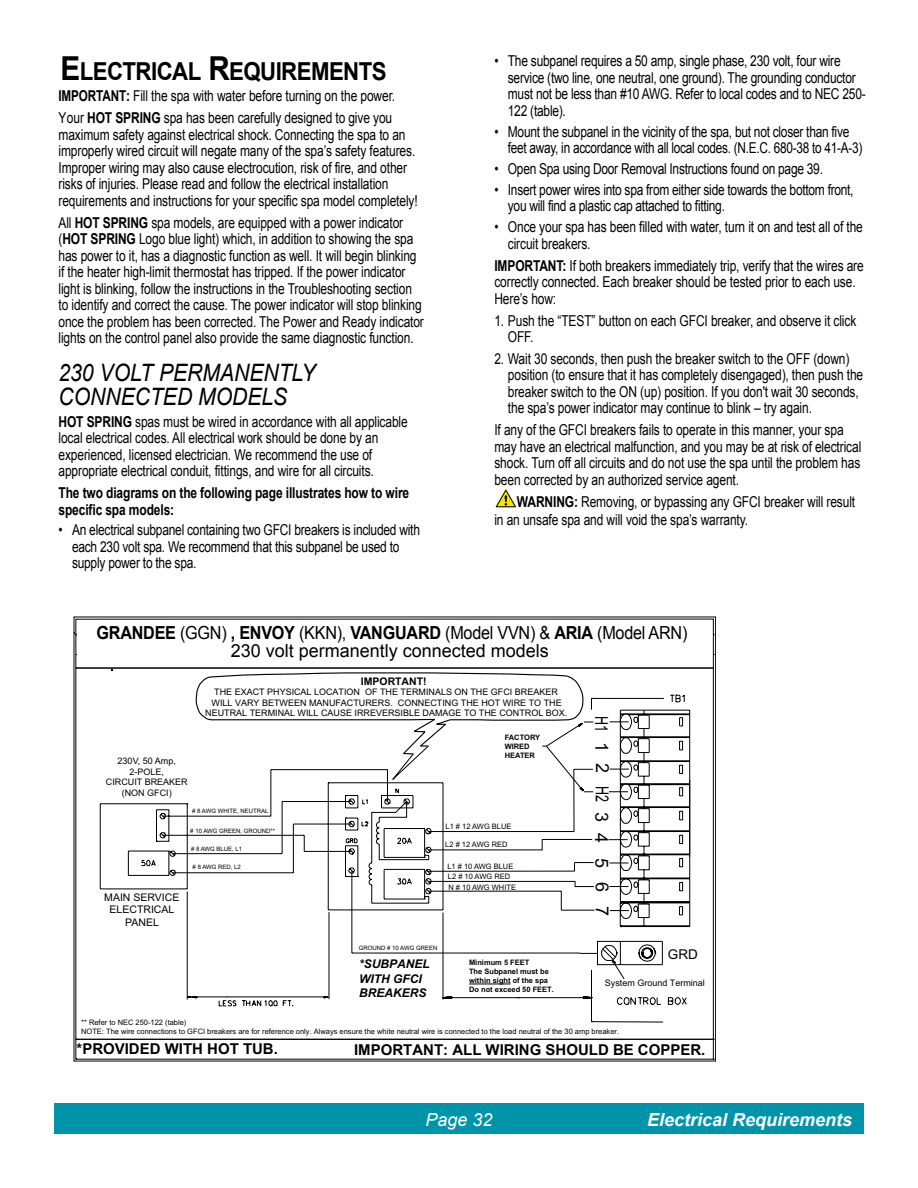
<style>
.page{position:relative;width:918px;height:1188px;background:#fff}
.page>*{position:absolute;margin:0;border:0;box-sizing:border-box;transform-origin:0 0}
.t1{font:700 24.75px "Arial";letter-spacing:-.025em;color:#000;scale:.9 1}
.t2{font:italic 24px/24px "Arial";color:#000;scale:.88 1}
.t3{font:18px/18px "Arial";color:#000;text-align:center;scale:.9 1}
.t4{font:italic 700 18px "Arial";color:#fff}
.t5{font:18px "Arial";color:#000}
.t6{font:italic 18px "Arial";color:#fff}
.t7{font:18px "Arial";color:#000;scale:.69 1}
.t8{font:15px/16.5px "Arial";letter-spacing:-.01em;color:#000;scale:.8 1}
.t9{font:700 15px/16.5px "Arial";letter-spacing:-.01em;color:#000;scale:.8 1}
.t10{font:700 15px "Arial";letter-spacing:-.01em;color:#000}
.t11{font:13.5px "Arial";color:#000}
.t12{font:italic 700 12px/14.4px "Arial";color:#000}
.t13{font:10.5px/12.6px "Arial";color:#000;text-align:center}
.t14{font:700 10.5px "Arial";color:#000}
.t15{font:9px/10.8px "Arial";color:#000;text-align:center}
.t16{font:7.5px "Arial";color:#000}
.t17{font:700 7.5px/9px "Arial";color:#000}
.t18{font:6px "Arial";color:#000}
.s1{font-size:33px}
.s2{font-weight:700}
</style>
<div class="page">
<div style="left:54px;top:1103px;width:810px;height:31px;background:#0094aa"></div>
<svg style="left:496px;top:489px;width:20px;height:19px"></svg>
<svg style="left:76px;top:654px;width:638px;height:385px"></svg>
<svg style="left:99px;top:999px;width:566px;height:24px"></svg>
<svg style="left:128px;top:980px;width:559px;height:25px"></svg>
<svg style="left:76px;top:632px;width:445px;height:367px"></svg>
<hr style="left:76px;top:1039px;width:637px;height:1px;background:#000">
<svg style="left:713px;top:1039px;width:1px;height:20px"></svg>
<svg style="left:76px;top:1040px;width:1px;height:19px"></svg>
<hr style="left:76px;top:619px;width:637px;height:1px;background:#000">
<hr style="left:713px;top:619px;width:1px;height:36px;background:#000">
<hr style="left:76px;top:668px;width:637px;height:1px;background:#000">
<hr style="left:469px;top:984px;width:42px;height:1px;background:#000">
<svg style="left:159px;top:672px;width:531px;height:308px"></svg>
<div style="left:78px;top:622px;width:624px;height:40px;background:#fff"></div>
<h1 class="t1" style="left:61px;top:54px;width:362px"><span class="s1">E</span> LECTRICAL <span class="s1">R</span>EQUIREMENTS</h1>
<p class="t8" style="left:58px;top:85px;width:422px;line-height:21.9px"><span class="s2">IMPORTANT:</span> Fill the spa with water before turning on the power.<br>Your <span class="s2">HOT SPRING</span> spa has been carefully designed to give you</p>
<p class="t8" style="left:59px;top:126px;width:451px">maximum safety against electrical shock. Connecting the spa to an improperly wired circuit will negate many of the spa’s safety features.<br>Improper wiring may also cause electrocution, risk of fire, and other risks of injuries. Please read and follow the electrical installation requirements and instructions for your specific spa model completely!</p>
<p class="t8" style="left:59px;top:214px;width:458px">All <span class="s2">HOT SPRING</span> spa models, are equipped with a power indicator (<span class="s2">HOT SPRING</span> Logo blue light) which, in addition to showing the spa has power to it, has a diagnostic function as well. It will begin blinking if the heater high-limit thermostat has tripped. If the power indicator light is blinking, follow the instructions in the Troubleshooting section to identify and correct the cause. The power indicator will stop blinking once the problem has been corrected. The Power and Ready indicator lights on the control panel also provide the same diagnostic function.</p>
<h2 class="t2" style="left:58px;top:361px;width:294px">230 VOLT PERMANENTLY<br>CONNECTED MODELS</h2>
<p class="t8" style="left:58px;top:413px;width:438px"><span class="s2">HOT SPRING</span> spas must be wired in accordance with all applicable local electrical codes. All electrical work should be done by an experienced, licensed electrician. We recommend the use of appropriate electrical conduit, fittings, and wire for all circuits.</p>
<p class="t9" style="left:58px;top:485px;width:440px">The two diagrams on the following page illustrates how to wire specific spa models:</p>
<p class="t8" style="left:72px;top:522px;width:437px;text-indent:-14px">• An electrical subpanel containing two GFCI breakers is included with each 230 volt spa. We recommend that this subpanel be used to supply power to the spa.</p>
<p class="t8" style="left:508px;top:53px;width:449px;text-indent:-14px">• The subpanel requires a 50 amp, single phase, 230 volt, four wire service (two line, one neutral, one ground). The grounding conductor must not be less than #10 AWG. Refer to local codes and to NEC 250- 122 (table).</p>
<p class="t8" style="left:508px;top:123px;width:445px;text-indent:-14px">• Mount the subpanel in the vicinity of the spa, but not closer than five feet away, in accordance with all local codes. (N.E.C. 680-38 to 41-A-3)</p>
<p class="t8" style="left:494px;top:161px;width:412px">• Open Spa using Door Removal Instructions found on page 39.</p>
<p class="t8" style="left:508px;top:182px;width:434px;text-indent:-14px">• Insert power wires into spa from either side towards the bottom front, you will find a plastic cap attached to fitting.</p>
<p class="t8" style="left:508px;top:219px;width:445px;text-indent:-14px">• Once your spa has been filled with water, turn it on and test all of the circuit breakers.</p>
<p class="t8" style="left:494px;top:257px;width:463px"><span class="s2">IMPORTANT:</span> If both breakers immediately trip, verify that the wires are correctly connected. Each breaker should be tested prior to each use.<br>Here’s how:</p>
<p class="t8" style="left:508px;top:312px;width:437px;text-indent:-14px">1. Push the “TEST” button on each GFCI breaker, and observe it click<br>OFF.</p>
<p class="t8" style="left:508px;top:351px;width:446px;text-indent:-14px">2. Wait 30 seconds, then push the breaker switch to the OFF (down) position (to ensure that it has completely disengaged), then push the breaker switch to the ON (up) position. If you don't wait 30 seconds, the spa’s power indicator may continue to blink – try again.</p>
<p class="t8" style="left:494px;top:422px;width:460px">If any of the GFCI breakers fails to operate in this manner, your spa may have an electrical malfunction, and you may be at risk of electrical shock. Turn off all circuits and do not use the spa until the problem has been corrected by an authorized service agent.</p>
<p class="t8" style="left:494px;top:493px;width:453px;line-height:18px;text-indent:23px"><span class="s2">WARNING:</span> Removing, or bypassing any GFCI breaker will result in an unsafe spa and will void the spa’s warranty.</p>
<p class="t3" style="left:97px;top:624px;width:658px"><span class="s2">GRANDEE</span> (GGN) <span class="s2">, ENVOY</span> (KKN), <span class="s2">VANGUARD</span> (Model VVN) &amp; <span class="s2">ARIA</span> (Model ARN)<br>230 volt permanently connected models</p>
<p class="t15" style="left:106px;top:755px;width:83px">230V, 50 Amp,<br>2-POLE,<br>CIRCUIT BREAKER (NON GFCI)</p>
<p class="t14" style="left:361px;top:674px;width:67px">IMPORTANT!</p>
<p class="t15" style="left:205px;top:687px;width:364px;line-height:10.4px">THE EXACT PHYSICAL LOCATION OF THE TERMINALS ON THE GFCI BREAKER<br>WILL VARY BETWEEN MANUFACTURERS. CONNECTING THE HOT WIRE TO THE<br>NEUTRAL TERMINAL WILL CAUSE IRREVERSIBLE DAMAGE TO THE CONTROL BOX.</p>
<p class="t17" style="left:505px;top:734px;width:37px">FACTORY<br>WIRED<br>HEATER</p>
<p class="t13" style="left:104px;top:891px;width:77px">MAIN SERVICE<br>ELECTRICAL<br>PANEL</p>
<p class="t18" style="left:192px;top:807px;width:78px"># 8 AWG WHITE, NEUTRAL</p>
<p class="t18" style="left:190px;top:826px;width:86px"># 10 AWG GREEN, GROUND**</p>
<p class="t18" style="left:191px;top:845px;width:53px"># 8 AWG BLUE, L1</p>
<p class="t18" style="left:193px;top:863px;width:50px"># 8 AWG RED, L2</p>
<p class="t16" style="left:446px;top:822px;width:68px">L1 # 12 AWG BLUE</p>
<p class="t16" style="left:445px;top:840px;width:64px">L2 # 12 AWG RED</p>
<p class="t16" style="left:447px;top:861px;width:68px">L1 # 10 AWG BLUE</p>
<p class="t16" style="left:448px;top:882px;width:69px">N # 10 AWG WHITE</p>
<p class="t16" style="left:448px;top:872px;width:64px">L2 # 10 AWG RED</p>
<p class="t18" style="left:359px;top:944px;width:80px">GROUND # 10 AWG GREEN</p>
<p class="t12" style="left:359px;top:957px;width:72px">*SUBPANEL<br>WITH GFCI<br>BREAKERS</p>
<p class="t17" style="left:469px;top:958px;width:86px">Minimum 5 FEET<br>The Subpanel must be within sight of the spa<br>Do not exceed 50 FEET.</p>
<p class="t7" style="left:613px;top:716px;width:25px;rotate:90deg">H1</p>
<p class="t5" style="left:614px;top:742px;width:33px;rotate:90deg">1 2</p>
<p class="t7" style="left:614px;top:786px;width:25px;rotate:90deg">H2</p>
<p class="t5" style="left:614px;top:812px;width:58px;rotate:90deg">345</p>
<p class="t5" style="left:614px;top:882px;width:36px;rotate:90deg">6 7</p>
<p class="t11" style="left:668px;top:946px;width:31px">GRD</p>
<p class="t15" style="left:605px;top:977px;width:101px">System Ground Terminal</p>
<p class="t16" style="left:81px;top:1018px;width:107px">** Refer to NEC 250-122 (table)</p>
<p class="t10" style="left:77px;top:1039px;width:203px">*PROVIDED WITH HOT TUB.</p>
<p class="t10" style="left:354px;top:1040px;width:353px">IMPORTANT: ALL WIRING SHOULD BE COPPER.</p>
<p class="t16" style="left:81px;top:1027px;width:539px">NOTE: The wire connections to GFCI breakers are for reference only. Always ensure the white neutral wire is connected to the load neutral of the 30 amp breaker.</p>
<p class="t6" style="left:425px;top:1108px;width:69px">Page 32</p>
<p class="t4" style="left:647px;top:1108px;width:207px">Electrical Requirements</p>
</div>
